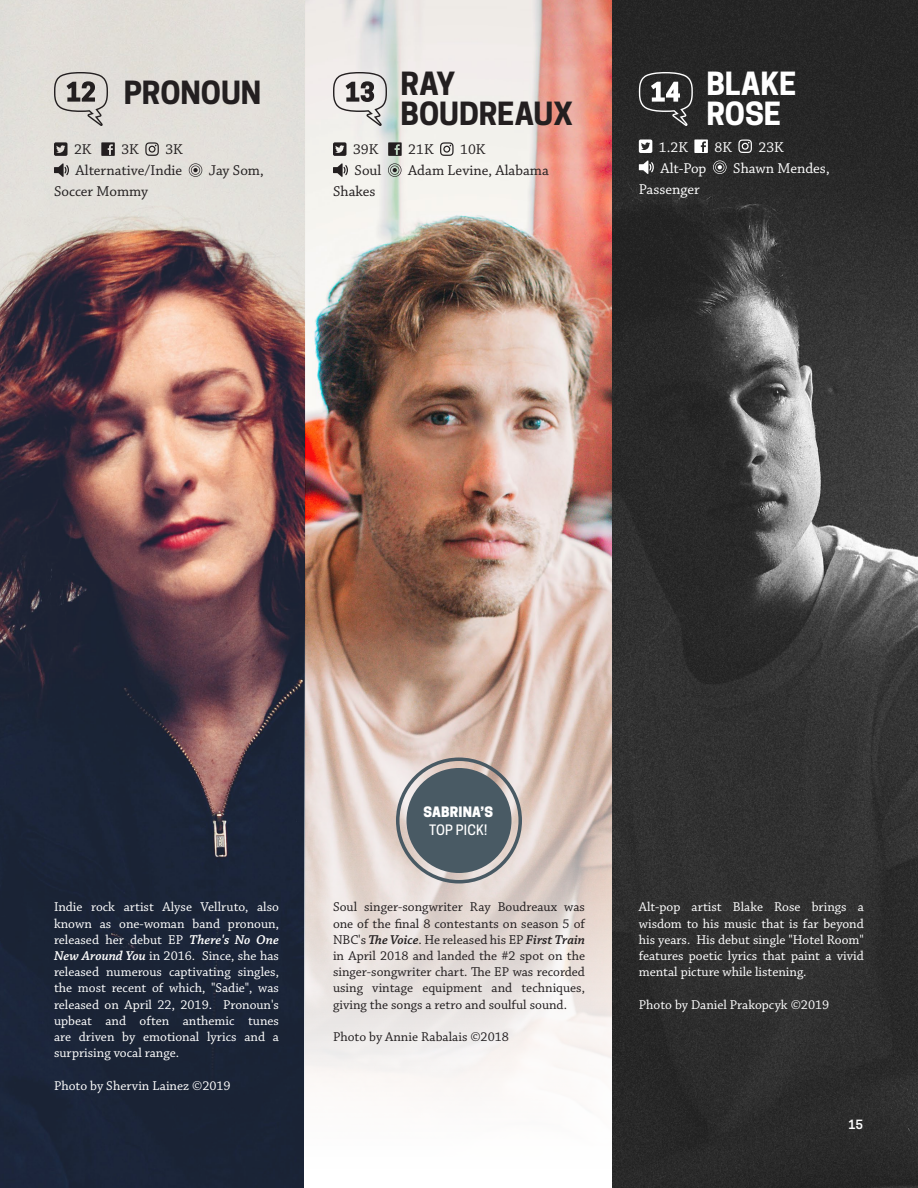
<style>
.page{position:relative;width:918px;height:1188px;background:#fff}
.page>*{position:absolute;margin:0;border:0;box-sizing:border-box;transform-origin:0 0}
.t1{font:700 30px "Cooper Hewitt";letter-spacing:-.005em;color:#231f20}
.t2{font:700 30px/30px "Cooper Hewitt";color:#fff}
.t3{font:15px "Chaparral Pro";color:#231f20}
.t4{font:15px "Chaparral Pro";color:#fff}
.t5{font:13.5px/16.2px "Chaparral Pro";color:#fff;text-align:justify}
.t6{font:13.5px/16.2px "Chaparral Pro";color:#231f20;text-align:justify}
.t7{font:800 13.5px "Cooper Hewitt";letter-spacing:.005em;color:#fff}
.t8{font:500 13.5px "Cooper Hewitt";letter-spacing:.01em;color:#fff}
.t9{font:600 12px "Cooper Hewitt";color:#fff}
.s1{font-weight:600;font-style:italic}
</style>
<div class="page">
<img style="left:0;top:0;width:918px;height:1188px">
<svg style="left:304px;top:621px;width:308px;height:567px"></svg>
<svg style="left:333px;top:72px;width:54px;height:54px;background:#c3c1bf"></svg>
<svg style="left:639px;top:140px;width:13px;height:13px"></svg>
<svg style="left:694px;top:140px;width:14px;height:13px"></svg>
<svg style="left:738px;top:139px;width:14px;height:14px"></svg>
<svg style="left:639px;top:160px;width:15px;height:14px"></svg>
<svg style="left:713px;top:160px;width:14px;height:14px"></svg>
<svg style="left:639px;top:72px;width:54px;height:54px;background:#525252"></svg>
<svg style="left:54px;top:72px;width:54px;height:54px;background:#bab6b2"></svg>
<svg style="left:54px;top:142px;width:14px;height:14px"></svg>
<svg style="left:101px;top:142px;width:14px;height:14px"></svg>
<svg style="left:145px;top:142px;width:14px;height:14px"></svg>
<svg style="left:54px;top:163px;width:15px;height:14px"></svg>
<svg style="left:189px;top:163px;width:13px;height:14px"></svg>
<svg style="left:333px;top:142px;width:14px;height:14px"></svg>
<svg style="left:388px;top:142px;width:14px;height:14px"></svg>
<svg style="left:440px;top:142px;width:14px;height:14px"></svg>
<svg style="left:333px;top:163px;width:15px;height:14px"></svg>
<svg style="left:388px;top:163px;width:14px;height:14px"></svg>
<div style="left:406px;top:768px;width:106px;height:105px;background:#495a64;border-radius:50%"></div>
<div style="left:396px;top:758px;width:126px;height:126px;border:4px solid #495a64;border-radius:50%"></div>
<div style="left:413px;top:775px;width:92px;height:91px;border:4px solid #495a64;border-radius:50%"></div>
<p class="t1" style="left:124px;top:74px;width:139px">PRONOUN</p>
<p class="t1" style="left:400px;top:65px;width:56px">RAY</p>
<p class="t1" style="left:400px;top:95px;width:174px">BOUDREAUX</p>
<p class="t3" style="left:74px;top:141px;width:19px">2K</p>
<p class="t3" style="left:121px;top:141px;width:19px">3K</p>
<p class="t3" style="left:165px;top:141px;width:19px">3K</p>
<p class="t3" style="left:76px;top:162px;width:108px">Alternative/Indie</p>
<p class="t3" style="left:209px;top:162px;width:56px">Jay Som,</p>
<p class="t3" style="left:54px;top:183px;width:96px">Soccer Mommy</p>
<p class="t3" style="left:353px;top:141px;width:27px">39K</p>
<p class="t3" style="left:408px;top:141px;width:27px">21K</p>
<p class="t3" style="left:460px;top:141px;width:27px">10K</p>
<p class="t3" style="left:355px;top:162px;width:28px">Soul</p>
<p class="t3" style="left:408px;top:162px;width:142px">Adam Levine, Alabama</p>
<p class="t3" style="left:333px;top:183px;width:44px">Shakes</p>
<p class="t2" style="left:706px;top:68px;width:92px">BLAKE<br>ROSE</p>
<p class="t4" style="left:659px;top:138px;width:30px">1.2K</p>
<p class="t4" style="left:715px;top:138px;width:19px">8K</p>
<p class="t4" style="left:759px;top:138px;width:27px">23K</p>
<p class="t4" style="left:660px;top:159px;width:48px">Alt-Pop</p>
<p class="t4" style="left:733px;top:159px;width:98px">Shawn Mendes,</p>
<p class="t4" style="left:639px;top:180px;width:62px">Passenger</p>
<p class="t5" style="left:54px;top:900px;width:227px">Indie rock artist Alyse Vellruto, also known as one-woman band pronoun, released her debut EP <span class="s1">There's No One New Around You</span> in 2016. Since, she has released numerous captivating singles, the most recent of which, "Sadie", was released on April 22, 2019. Pronoun's upbeat and often anthemic tunes are driven by emotional lyrics and a surprising vocal range.</p>
<p class="t5" style="left:54px;top:1078px;width:178px">Photo by Shervin Lainez ©2019</p>
<p class="t7" style="left:423px;top:803px;width:71px">SABRINA’S</p>
<p class="t8" style="left:429px;top:822px;width:60px">TOP PICK!</p>
<p class="t6" style="left:333px;top:900px;width:254px">Soul singer-songwriter Ray Boudreaux was one of the final 8 contestants on season 5 of NBC's <span class="s1">The Voice</span>. He released his EP <span class="s1">First Train </span>in April 2018 and landed the #2 spot on the singer-songwriter chart. The EP was recorded using vintage equipment and techniques, giving the songs a retro and soulful sound.</p>
<p class="t6" style="left:333px;top:1029px;width:177px">Photo by Annie Rabalais ©2018</p>
<p class="t5" style="left:639px;top:900px;width:227px">Alt-pop artist Blake Rose brings a wisdom to his music that is far beyond his years. His debut single "Hotel Room" features poetic lyrics that paint a vivid mental picture while listening.</p>
<p class="t5" style="left:639px;top:997px;width:192px">Photo by Daniel Prakopcyk ©2019</p>
<p class="t9" style="left:849px;top:1118px;width:16px">15</p>
</div>
